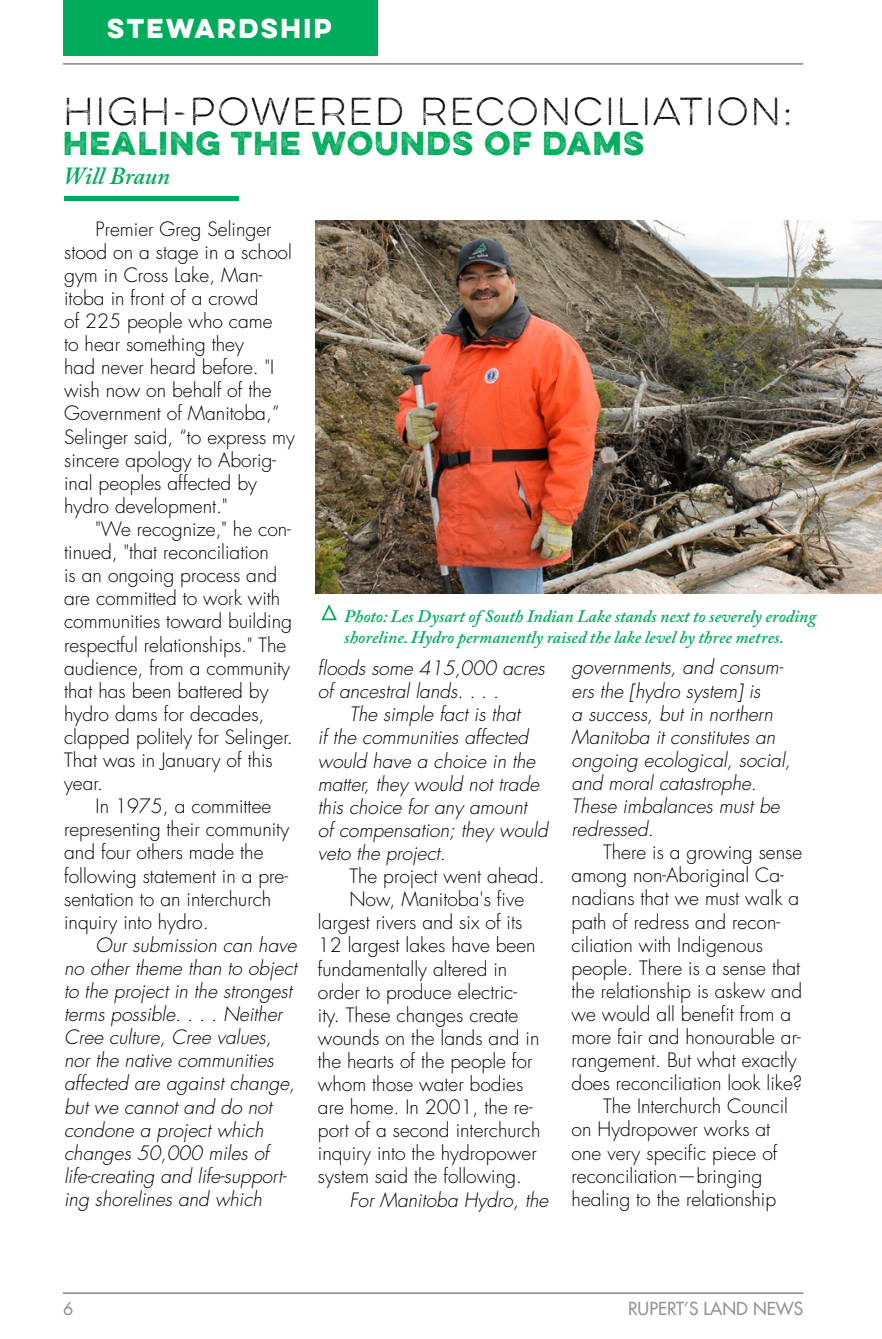
<style>
.page{position:relative;width:882px;height:1339px;background:#fff}
.page>*{position:absolute;margin:0;border:0;box-sizing:border-box;transform-origin:0 0}
.t1{font:100 35px "Eveleth";letter-spacing:.05em;color:#000}
.t2{font:29.75px "Eveleth";letter-spacing:.05em;color:#00ac5b}
.t3{font:24.5px "Eveleth Clean";letter-spacing:.1em;color:#fff}
.t4{font:italic 600 24.5px "Adobe Caslon Pro";color:#00ac5b}
.t5{font:300 19.25px/23.1px "Futura LT";color:#000}
.t6{font:italic 300 19.25px/23.1px "Futura LT";color:#000}
.t7{font:italic 600 17.5px/21px "Adobe Caslon Pro";color:#00ac5b}
.t8{font:17.5px "Futura LT";color:#939598}
</style>
<div class="page">
<hr style="left:63px;top:1292px;width:740px;height:2px;background:#939598">
<hr style="left:63px;top:63px;width:740px;height:2px;background:#939598">
<div style="left:63px;top:0;width:315px;height:55px;background:#00ac5b"></div>
<hr style="left:64px;top:196px;width:175px;height:4px;background:#00ac5b">
<svg style="left:321px;top:604px;width:16px;height:17px"></svg>
<img style="left:316px;top:220px;width:566px;height:373px">
<p class="t3" style="left:107px;top:10px;width:226px">STEWARDSHIP</p>
<h1 class="t1" style="left:63px;top:87px;width:731px">HIGH-POWERED RECONCILIATION:</h1>
<h2 class="t2" style="left:63px;top:120px;width:583px">HEALING THE WOUNDS OF DAMS</h2>
<p class="t4" style="left:63px;top:162px;width:109px">Will Braun</p>
<p class="t5" style="left:64px;top:218px;width:232px;text-indent:31px">Premier Greg Selinger stood on a stage in a school gym in Cross Lake, Man&shy;itoba in front of a crowd<br>of 225 people who came<br>to hear something they<br>had never heard before. "I wish now on behalf of the<br>Government of Manitoba,”<br>Selinger said, “to express my sincere apology to Aborig&shy;inal peoples affected by hydro development."</p>
<p class="t5" style="left:64px;top:518px;width:230px;text-indent:31px">"We recognize," he con&shy;tinued, "that reconciliation<br>is an ongoing process and are committed to work with communities toward building respectful relationships." The audience, from a community that has been battered by hydro dams for decades, clapped politely for Selinger.<br>That was in January of this year.</p>
<p class="t5" style="left:64px;top:795px;width:227px;text-indent:31px">In 1975, a committee representing their community and four others made the following statement in a pre&shy;sentation to an interchurch inquiry into hydro.</p>
<p class="t6" style="left:64px;top:934px;width:234px;text-indent:31px">Our submission can have no other theme than to object to the project in the strongest terms possible. . . . Neither<br>Cree culture, Cree values, nor the native communities affected are against change, but we cannot and do not condone a project which changes 50,000 miles of life-creating and life-support&shy;ing shorelines and which</p>
<p class="t7" style="left:344px;top:605px;width:474px">Photo: Les Dysart of South Indian Lake stands next to severely eroding shoreline. Hydro permanently raised the lake level by three metres.</p>
<p class="t6" style="left:318px;top:657px;width:228px">floods some 415,000 acres of ancestral lands. . . .</p>
<p class="t6" style="left:318px;top:703px;width:232px;text-indent:31px">The simple fact is that<br>if the communities affected would have a choice in the matter, they would not trade this choice for any amount<br>of compensation; they would veto the project.</p>
<p class="t5" style="left:349px;top:865px;width:197px">The project went ahead.</p>
<p class="t5" style="left:349px;top:888px;width:176px">Now, Manitoba's five</p>
<p class="t5" style="left:318px;top:911px;width:206px">largest rivers and six of its</p>
<p class="t5" style="left:318px;top:934px;width:219px">12 largest lakes have been</p>
<p class="t5" style="left:318px;top:957px;width:191px">fundamentally altered in</p>
<p class="t5" style="left:318px;top:980px;width:201px">order to produce electric-</p>
<p class="t5" style="left:318px;top:1004px;width:202px">ity. These changes create</p>
<p class="t5" style="left:318px;top:1027px;width:223px">wounds on the lands and in</p>
<p class="t5" style="left:318px;top:1050px;width:216px">the hearts of the people for</p>
<p class="t5" style="left:318px;top:1073px;width:207px">whom those water bodies</p>
<p class="t5" style="left:318px;top:1096px;width:216px">are home. In 2001, the re-</p>
<p class="t5" style="left:318px;top:1119px;width:224px">port of a second interchurch</p>
<p class="t5" style="left:318px;top:1142px;width:220px">inquiry into the hydropower</p>
<p class="t5" style="left:318px;top:1165px;width:206px">system said the following.</p>
<p class="t6" style="left:349px;top:1188px;width:200px">For Manitoba Hydro, the</p>
<p class="t6" style="left:572px;top:656px;width:221px">governments, and consum&shy;ers the [hydro system] is<br>a success, but in northern<br>Manitoba it constitutes an ongoing ecological, social, and moral catastrophe.<br>These imbalances must be redressed.</p>
<p class="t5" style="left:603px;top:841px;width:201px">There is a growing sense</p>
<p class="t5" style="left:572px;top:864px;width:214px">among non-Aboriginal Ca-</p>
<p class="t5" style="left:572px;top:887px;width:229px">nadians that we must walk a</p>
<p class="t5" style="left:572px;top:910px;width:210px">path of redress and recon-</p>
<p class="t5" style="left:572px;top:933px;width:193px">ciliation with Indigenous</p>
<p class="t5" style="left:572px;top:957px;width:230px">people. There is a sense that</p>
<p class="t5" style="left:572px;top:980px;width:232px">the relationship is askew and</p>
<p class="t5" style="left:572px;top:1003px;width:221px">we would all benefit from a</p>
<p class="t5" style="left:572px;top:1026px;width:231px">more fair and honourable ar-</p>
<p class="t5" style="left:572px;top:1049px;width:227px">rangement. But what exactly</p>
<p class="t5" style="left:572px;top:1072px;width:232px">does reconciliation look like?</p>
<p class="t5" style="left:603px;top:1095px;width:186px">The Interchurch Council</p>
<p class="t5" style="left:572px;top:1118px;width:200px">on Hydropower works at</p>
<p class="t5" style="left:572px;top:1141px;width:207px">one very specific piece of</p>
<p class="t5" style="left:572px;top:1164px;width:192px">reconciliation—bringing</p>
<p class="t5" style="left:572px;top:1188px;width:206px">healing to the relationship</p>
<p class="t8" style="left:63px;top:1297px;width:12px">6</p>
<p class="t8" style="left:628px;top:1297px;width:177px">RUPERT’S LAND NEWS</p>
</div>
